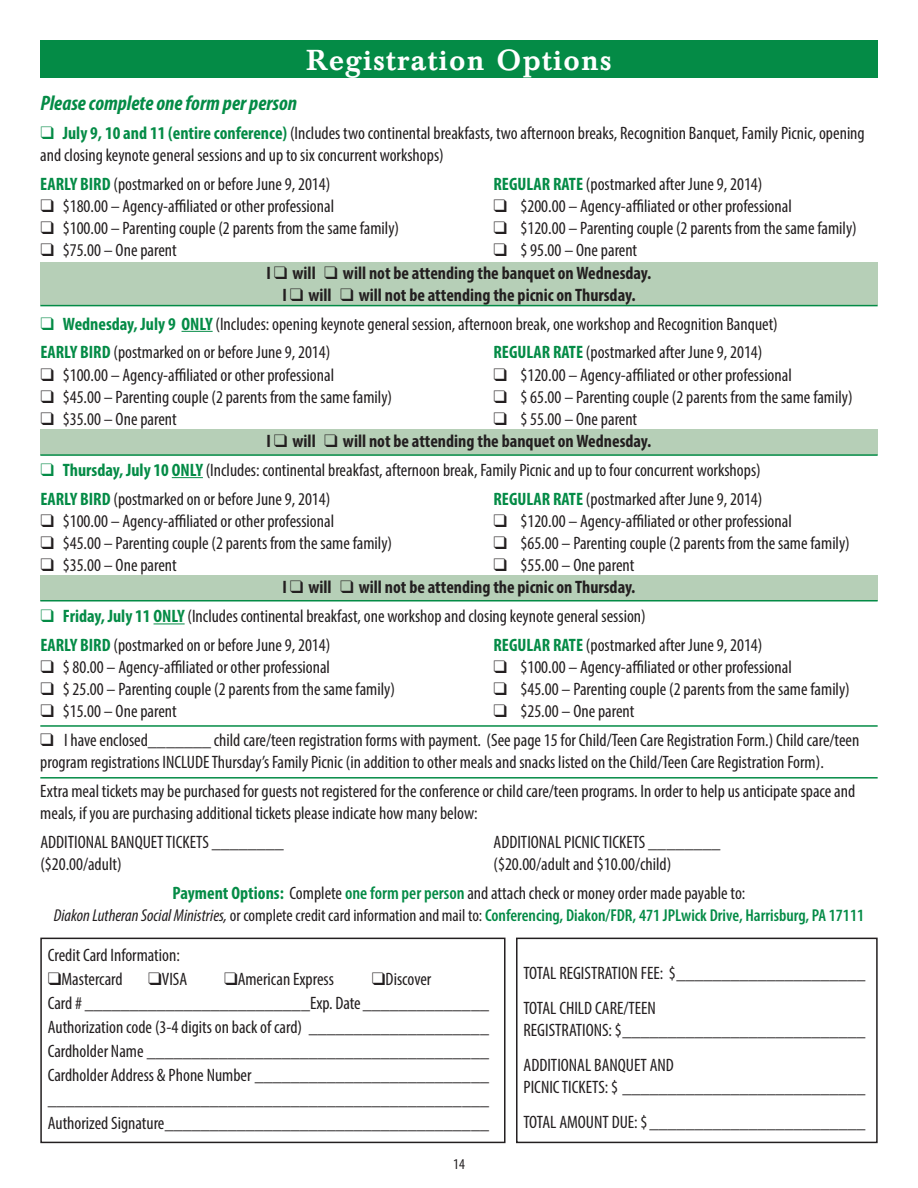
<style>
.page{position:relative;width:918px;height:1188px;background:#fff}
.page>*{position:absolute;margin:0;border:0;box-sizing:border-box;transform-origin:0 0}
.t1{font:500 28.5px "Baskerville BE";letter-spacing:.05em;color:#fff}
.t2{font:italic 700 condensed 21px "Myriad Pro";color:#048b46}
.t3{font:condensed 18px/24px "Myriad Pro";color:#231f20}
.t4{font:700 condensed 18px/22px "Myriad Pro";color:#231f20}
.t5{font:600 condensed 17.25px "Myriad Pro";color:#048b46}
.t6{font:condensed 15px "Myriad Pro";color:#231f20}
.s1{color:#048b46}
.s2{font-weight:700;color:#048b46}
.s3{font-weight:400}
.s4{font-weight:600;color:#048b46}
.s5{font-weight:400;font-style:italic;color:#231f20}
.s6{font-weight:400;color:#231f20}
</style>
<div class="page">
<div style="left:40px;top:40px;width:837px;height:38px;background:#048b46"></div>
<hr style="left:40px;top:725px;width:837px;height:2px;background:#048b46">
<hr style="left:40px;top:777px;width:837px;height:1px;background:#048b46">
<div style="left:40px;top:937px;width:465px;height:206px;border:2px solid #231f20"></div>
<div style="left:516px;top:937px;width:361px;height:206px;border:2px solid #231f20"></div>
<div style="left:40px;top:262px;width:837px;height:43px;background:#b6cfb7"></div>
<div style="left:40px;top:430px;width:837px;height:25px;background:#b6cfb7"></div>
<hr style="left:40px;top:305px;width:837px;height:1px;background:#048b46">
<hr style="left:40px;top:454px;width:837px;height:2px;background:#048b46">
<div style="left:40px;top:575px;width:837px;height:26px;background:#b6cfb7"></div>
<hr style="left:40px;top:600px;width:837px;height:1px;background:#048b46">
<hr style="left:181px;top:331px;width:32px;height:1px;background:#048b46">
<hr style="left:172px;top:477px;width:31px;height:1px;background:#048b46">
<hr style="left:153px;top:623px;width:32px;height:1px;background:#048b46">
<h1 class="t1" style="left:306px;top:44px;width:306px">Registration Options</h1>
<p class="t2" style="left:40px;top:90px;width:258px">Please complete one form per person</p>
<p class="t3" style="left:40px;top:122px;width:826px;line-height:22px"><span class="s1">❑</span> <span class="s2">July 9, 10 and 11 (entire conference)</span> (Includes two continental breakfasts, two afternoon breaks, Recognition Banquet, Family Picnic, opening and closing keynote general sessions and up to six concurrent workshops)</p>
<p class="t3" style="left:40px;top:172px;width:291px"><span class="s2">EARLY BIRD</span> (postmarked on or before June 9, 2014)</p>
<p class="t3" style="left:493px;top:172px;width:270px"><span class="s2">REGULAR RATE</span> (postmarked after June 9, 2014)</p>
<p class="t3" style="left:40px;top:194px;width:295px">❑ $180.00 – Agency-affiliated or other professional</p>
<p class="t3" style="left:493px;top:194px;width:300px">❑ $200.00 – Agency-affiliated or other professional</p>
<p class="t3" style="left:40px;top:216px;width:360px">❑ $100.00 – Parenting couple (2 parents from the same family)</p>
<p class="t3" style="left:493px;top:216px;width:365px">❑ $120.00 – Parenting couple (2 parents from the same family)</p>
<p class="t3" style="left:40px;top:238px;width:138px">❑ $75.00 – One parent</p>
<p class="t3" style="left:493px;top:238px;width:145px">❑ $ 95.00 – One parent</p>
<p class="t4" style="left:266px;top:261px;width:386px">I ❑ will ❑ will not be attending the banquet on Wednesday.</p>
<p class="t4" style="left:282px;top:283px;width:354px">I ❑ will ❑ will not be attending the picnic on Thursday.</p>
<p class="t3" style="left:40px;top:309px;width:739px;line-height:28.8px"><span class="s1">❑</span> <span class="s2">Wednesday, July 9 ONLY</span> (Includes: opening keynote general session, afternoon break, one workshop and Recognition Banquet)<br><span class="s2">EARLY BIRD</span> (postmarked on or before June 9, 2014)</p>
<p class="t3" style="left:493px;top:340px;width:270px"><span class="s2">REGULAR RATE</span> (postmarked after June 9, 2014)</p>
<p class="t3" style="left:40px;top:362px;width:295px">❑ $100.00 – Agency-affiliated or other professional</p>
<p class="t3" style="left:493px;top:362px;width:300px">❑ $120.00 – Agency-affiliated or other professional</p>
<p class="t3" style="left:40px;top:384px;width:353px">❑ $45.00 – Parenting couple (2 parents from the same family)</p>
<p class="t3" style="left:493px;top:384px;width:361px">❑ $ 65.00 – Parenting couple (2 parents from the same family)</p>
<p class="t3" style="left:40px;top:407px;width:138px">❑ $35.00 – One parent</p>
<p class="t4" style="left:266px;top:407px;width:386px;text-indent:227px">❑ <span class="s3">$ 55.00 – One parent<br></span>I ❑ will ❑ will not be attending the banquet on Wednesday.</p>
<p class="t3" style="left:40px;top:455px;width:722px;line-height:28.8px"><span class="s1">❑</span> <span class="s2">Thursday, July 10 ONLY</span> (Includes: continental breakfast, afternoon break, Family Picnic and up to four concurrent workshops)<br><span class="s2">EARLY BIRD</span> (postmarked on or before June 9, 2014)</p>
<p class="t3" style="left:493px;top:486px;width:270px"><span class="s2">REGULAR RATE</span> (postmarked after June 9, 2014)</p>
<p class="t3" style="left:40px;top:509px;width:295px">❑ $100.00 – Agency-affiliated or other professional</p>
<p class="t3" style="left:493px;top:509px;width:300px">❑ $120.00 – Agency-affiliated or other professional</p>
<p class="t3" style="left:40px;top:531px;width:353px">❑ $45.00 – Parenting couple (2 parents from the same family)</p>
<p class="t3" style="left:493px;top:531px;width:358px">❑ $65.00 – Parenting couple (2 parents from the same family)</p>
<p class="t3" style="left:40px;top:553px;width:138px">❑ $35.00 – One parent</p>
<p class="t4" style="left:282px;top:554px;width:354px;text-align:right">❑ <span class="s3">$55.00 – One parent<br></span>I ❑ will ❑ will not be attending the picnic on Thursday.</p>
<p class="t3" style="left:40px;top:601px;width:607px;line-height:28.8px"><span class="s1">❑</span> <span class="s2">Friday, July 11 ONLY</span> (Includes continental breakfast, one workshop and closing keynote general session)<br><span class="s2">EARLY BIRD</span> (postmarked on or before June 9, 2014)</p>
<p class="t3" style="left:493px;top:633px;width:270px"><span class="s2">REGULAR RATE</span> (postmarked after June 9, 2014)</p>
<p class="t3" style="left:40px;top:655px;width:291px">❑ $ 80.00 – Agency-affiliated or other professional</p>
<p class="t3" style="left:493px;top:655px;width:300px">❑ $100.00 – Agency-affiliated or other professional</p>
<p class="t3" style="left:40px;top:677px;width:356px">❑ $ 25.00 – Parenting couple (2 parents from the same family)</p>
<p class="t3" style="left:493px;top:677px;width:358px">❑ $45.00 – Parenting couple (2 parents from the same family)</p>
<p class="t3" style="left:40px;top:699px;width:138px">❑ $15.00 – One parent</p>
<p class="t3" style="left:493px;top:699px;width:142px">❑ $25.00 – One parent</p>
<p class="t3" style="left:40px;top:729px;width:820px;line-height:22px">❑ I have enclosed_______ child care/teen registration forms with payment. (See page 15 for Child/Teen Care Registration Form.) Child care/teen program registrations INCLUDE Thursday’s Family Picnic (in addition to other meals and snacks listed on the Child/Teen Care Registration Form).</p>
<p class="t3" style="left:40px;top:780px;width:816px;line-height:22px">Extra meal tickets may be purchased for guests not registered for the conference or child care/teen programs. In order to help us anticipate space and meals, if you are purchasing additional tickets please indicate how many below:</p>
<p class="t3" style="left:40px;top:830px;width:245px">ADDITIONAL BANQUET TICKETS ________</p>
<p class="t3" style="left:493px;top:830px;width:228px">ADDITIONAL PICNIC TICKETS ________</p>
<p class="t3" style="left:40px;top:852px;width:83px">($20.00/adult)</p>
<p class="t3" style="left:173px;top:850px;width:574px;line-height:28.8px;text-indent:321px">($20.00/adult and $10.00/child)<br><span class="s2">Payment Options:</span> Complete <span class="s4">one form per person</span> and attach check or money order made payable to:</p>
<p class="t5" style="left:54px;top:905px;width:811px"><span class="s5">Diakon Lutheran Social Ministries,</span> <span class="s6">or complete credit card information and mail to:</span> Conferencing, Diakon/FDR, 471 JPLwick Drive, Harrisburg, PA 17111</p>
<p class="t3" style="left:48px;top:943px;width:134px">Credit Card Information:</p>
<p class="t3" style="left:48px;top:967px;width:76px">❑Mastercard</p>
<p class="t3" style="left:148px;top:967px;width:41px">❑VISA</p>
<p class="t3" style="left:224px;top:967px;width:111px">❑American Express</p>
<p class="t3" style="left:48px;top:967px;width:442px;text-indent:324px">❑Discover<br>Card # _________________________Exp. Date______________ Authorization code (3-4 digits on back of card) ____________________ Cardholder Name ______________________________________ Cardholder Address &amp; Phone Number __________________________ _________________________________________________ Authorized Signature____________________________________</p>
<p class="t3" style="left:523px;top:955px;width:343px;line-height:35.1px">TOTAL REGISTRATION FEE: $_____________________<br>TOTAL CHILD CARE/TEEN</p>
<p class="t3" style="left:523px;top:1012px;width:343px;line-height:35.1px">REGISTRATIONS: $___________________________<br>ADDITIONAL BANQUET AND</p>
<p class="t3" style="left:523px;top:1069px;width:343px;line-height:35.1px">PICNIC TICKETS: $ ___________________________<br>TOTAL AMOUNT DUE: $________________________</p>
<p class="t6" style="left:453px;top:1155px;width:13px">14</p>
</div>
